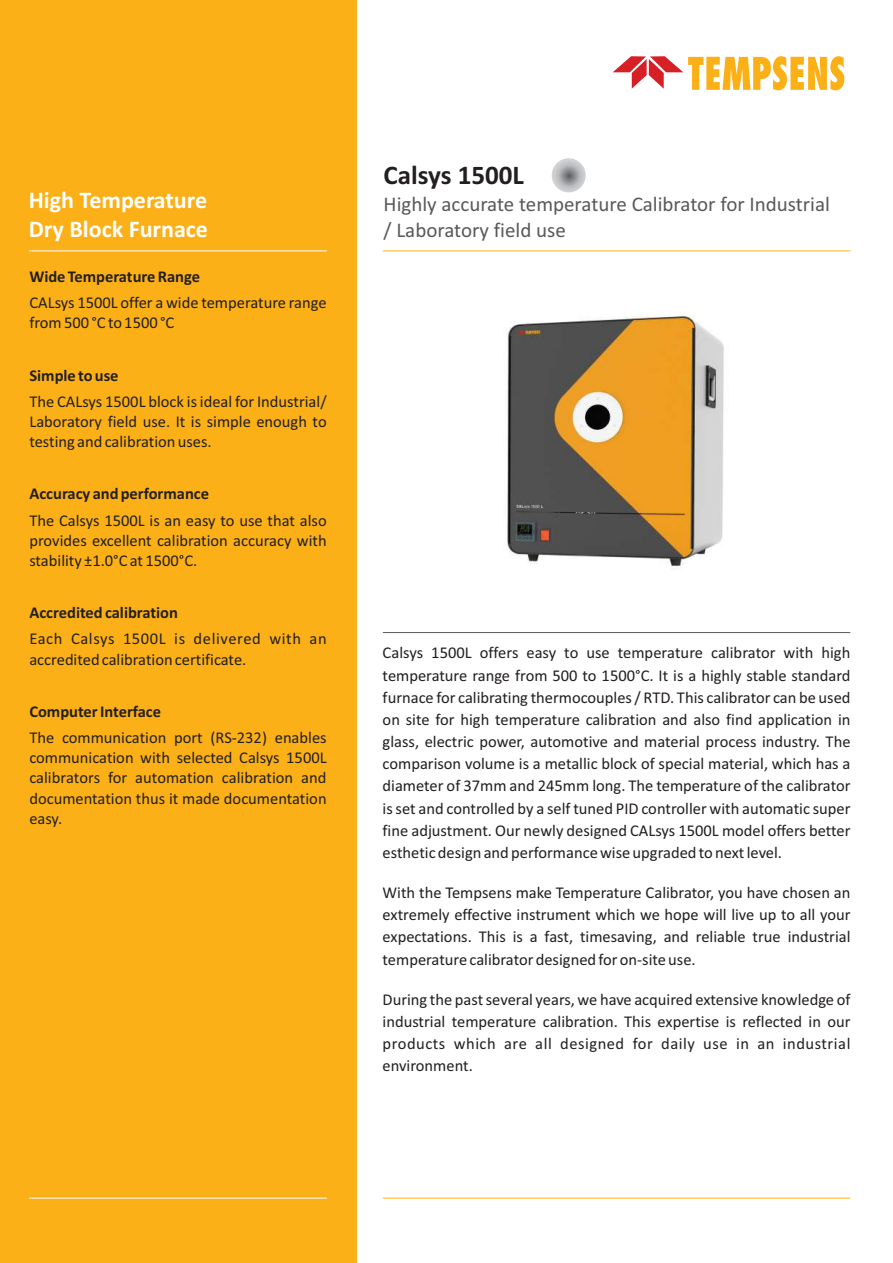
<style>
.page{position:relative;width:893px;height:1263px;background:#fff}
.page>*{position:absolute;margin:0;border:0;box-sizing:border-box;transform-origin:0 0}
.t1{font:700 27px "Calibri";color:#231f20}
.t2{font:700 24px/29.2px "Calibri";color:#fff}
.t3{font:21px/25.7px "Calibri";color:#58595b}
.t4{font:16.5px/22.2px "Calibri";color:#231f20;text-align:justify}
.t5{font:700 16.5px "Calibri";color:#231f20}
</style>
<div class="page">
<div style="left:0;top:0;width:356px;height:1263px;background:#fcb017"></div>
<svg style="left:552px;top:158px;width:34px;height:34px"></svg>
<hr style="left:383px;top:250px;width:467px;height:1px;background:#fcb017">
<hr style="left:383px;top:632px;width:467px;height:1px;background:#58595b">
<hr style="left:29px;top:250px;width:298px;height:1px;background:#fff">
<hr style="left:383px;top:1198px;width:467px;height:1px;background:#fcb017">
<hr style="left:29px;top:1198px;width:298px;height:1px;background:#fff">
<img style="left:506px;top:315px;width:218px;height:255px">
<svg style="left:613px;top:56px;width:231px;height:34px"></svg>
<h2 class="t2" style="left:29px;top:187px;width:181px">High Temperature<br>Dry Block Furnace</h2>
<p class="t5" style="left:29px;top:269px;width:172px">Wide Temperature Range</p>
<p class="t4" style="left:29px;top:294px;width:299px;line-height:20.1px">CALsys 1500L offer a wide temperature range from 500 °C to 1500 °C</p>
<p class="t5" style="left:29px;top:368px;width:91px">Simple to use</p>
<p class="t4" style="left:29px;top:393px;width:299px;line-height:20.1px">The CALsys 1500L block is ideal for Industrial/ Laboratory field use. It is simple enough to testing and calibration uses.</p>
<p class="t5" style="left:29px;top:487px;width:181px">Accuracy and performance</p>
<p class="t4" style="left:29px;top:511px;width:299px;line-height:20.1px">The Calsys 1500L is an easy to use that also provides excellent calibration accuracy with stability ±1.0°C at 1500°C.</p>
<p class="t5" style="left:29px;top:606px;width:150px">Accredited calibration</p>
<p class="t4" style="left:29px;top:630px;width:299px;line-height:20.1px">Each Calsys 1500L is delivered with an accredited calibration certificate.</p>
<p class="t5" style="left:29px;top:705px;width:133px">Computer Interface</p>
<p class="t4" style="left:29px;top:729px;width:299px;line-height:20.1px">The communication port (RS-232) enables communication with selected Calsys 1500L calibrators for automation calibration and documentation thus it made documentation easy.</p>
<h1 class="t1" style="left:384px;top:164px;width:142px">Calsys 1500L</h1>
<p class="t3" style="left:384px;top:193px;width:448px">Highly accurate temperature Calibrator for Industrial / Laboratory field use</p>
<p class="t4" style="left:383px;top:643px;width:469px">Calsys 1500L offers easy to use temperature calibrator with high temperature range from 500 to 1500°C. It is a highly stable standard furnace for calibrating thermocouples / RTD. This calibrator can be used on site for high temperature calibration and also find application in glass, electric power, automotive and material process industry. The comparison volume is a metallic block of special material, which has a diameter of 37mm and 245mm long. The temperature of the calibrator is set and controlled by a self tuned PID controller with automatic super fine adjustment. Our newly designed CALsys 1500L model offers better esthetic design and performance wise upgraded to next level.</p>
<p class="t4" style="left:383px;top:883px;width:469px">With the Tempsens make Temperature Calibrator, you have chosen an extremely effective instrument which we hope will live up to all your expectations. This is a fast, timesaving, and reliable true industrial temperature calibrator designed for on-site use.</p>
<p class="t4" style="left:383px;top:990px;width:469px">During the past several years, we have acquired extensive knowledge of industrial temperature calibration. This expertise is reflected in our products which are all designed for daily use in an industrial environment.</p>
</div>
